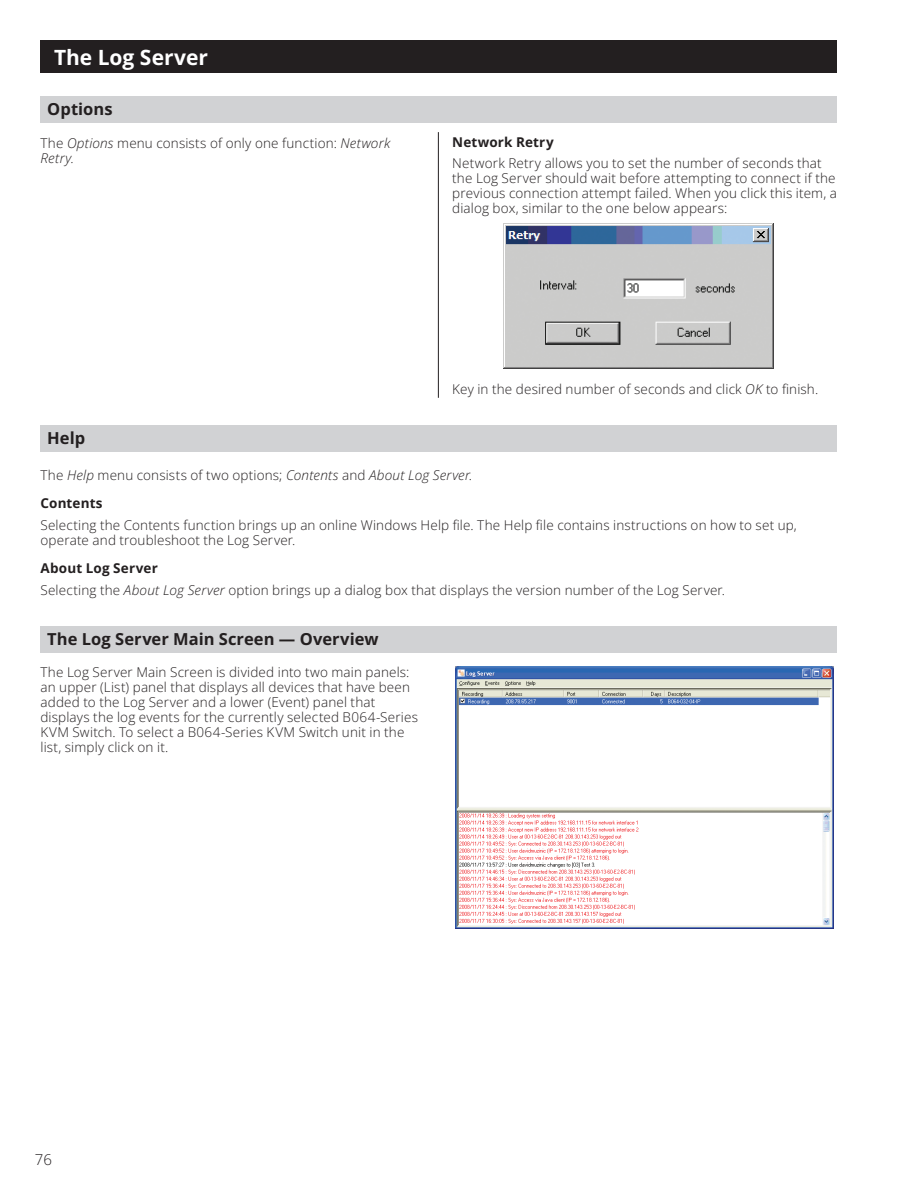
<style>
.page{position:relative;width:918px;height:1188px;background:#fff}
.page>*{position:absolute;margin:0;border:0;box-sizing:border-box;transform-origin:0 0}
.Chapter_Headers{font:700 21px "Open Sans";color:#fff}
.Subhead1{font:700 16.5px "Open Sans";letter-spacing:.005em;color:#231f20}
.t1{font:15px "Open Sans";color:#231f20}
.t2{font:13.5px/15px "Open Sans";letter-spacing:.015em;color:#231f20}
.Subhead2{font:700 13.5px "Open Sans";letter-spacing:.015em;color:#231f20}
.s1{font-style:italic}
</style>
<div class="page">
<img style="left:503px;top:224px;width:270px;height:145px">
<img style="left:455px;top:666px;width:378px;height:262px">
<hr style="left:438px;top:132px;width:1px;height:266px;background:#231f20">
<div style="left:40px;top:96px;width:797px;height:27px;background:#d1d2d4"></div>
<div style="left:40px;top:425px;width:797px;height:27px;background:#d1d2d4"></div>
<div style="left:40px;top:626px;width:797px;height:27px;background:#d1d2d4"></div>
<div style="left:40px;top:40px;width:797px;height:33px;background:#231f20"></div>
<p class="Chapter_Headers" style="left:54px;top:43px;width:155px">The Log Server</p>
<p class="Subhead1" style="left:47px;top:98px;width:67px">Options</p>
<p class="t2" style="left:40px;top:135px;width:351px">The <span class="s1">Options</span> menu consists of only one function: <span class="s1">Network<br>Retry.</span></p>
<p class="Subhead2" style="left:452px;top:132px;width:103px">Network Retry</p>
<p class="t2" style="left:452px;top:156px;width:386px">Network Retry allows you to set the number of seconds that the Log Server should wait before attempting to connect if the previous connection attempt failed. When you click this item, a dialog box, similar to the one below appears:</p>
<p class="Subhead1" style="left:47px;top:427px;width:39px">Help</p>
<p class="t2" style="left:452px;top:382px;width:368px">Key in the desired number of seconds and click <span class="s1">OK</span> to finish.</p>
<p class="t2" style="left:40px;top:467px;width:433px">The <span class="s1">Help</span> menu consists of two options; <span class="s1">Contents</span> and <span class="s1">About Log Server</span>.</p>
<p class="Subhead2" style="left:40px;top:494px;width:64px">Contents</p>
<p class="t2" style="left:40px;top:517px;width:758px">Selecting the Contents function brings up an online Windows Help file. The Help file contains instructions on how to set up, operate and troubleshoot the Log Server.</p>
<p class="Subhead2" style="left:40px;top:559px;width:119px">About Log Server</p>
<p class="t2" style="left:40px;top:582px;width:686px">Selecting the <span class="s1">About Log Server</span> option brings up a dialog box that displays the version number of the Log Server.</p>
<p class="Subhead1" style="left:47px;top:628px;width:333px">The Log Server Main Screen — Overview</p>
<p class="t2" style="left:40px;top:665px;width:379px">The Log Server Main Screen is divided into two main panels: an upper (List) panel that displays all devices that have been added to the Log Server and a lower (Event) panel that displays the log events for the currently selected B064-Series KVM Switch. To select a B064-Series KVM Switch unit in the list, simply click on it.</p>
<p class="t1" style="left:35px;top:1149px;width:19px">76</p>
</div>
